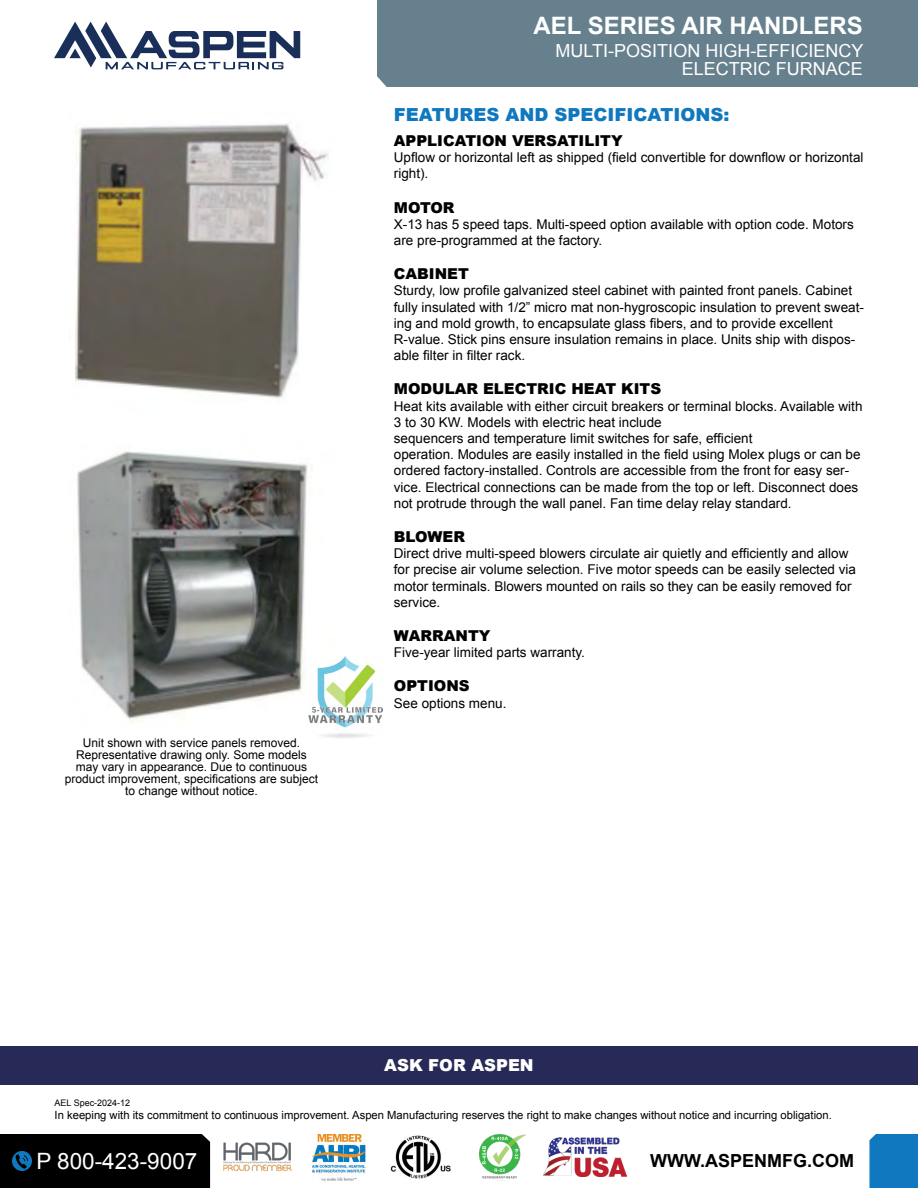
<style>
.page{position:relative;width:918px;height:1188px;background:#fff}
.page>*{position:absolute;margin:0;border:0;box-sizing:border-box;transform-origin:0 0}
.t1{font:700 24px "Arial";color:#fff}
.t2{font:22.5px "Arial";color:#fff}
.t3{font:18px/18px "Arial";color:#fff;text-align:right}
.t4{font:900 18px "Arial";color:#0f78be}
.t5{font:700 18px "Arial";color:#000}
.t6{font:900 16.5px "Arial";color:#fff}
.t7{font:900 15px "Arial";color:#000}
.t8{font:13.5px/16.2px "Arial";color:#000}
.t9{font:12px/12px "Arial";color:#000;text-align:center}
.t10{font:11.25px "Arial";color:#000}
.t11{font:9px "Arial";color:#000}
</style>
<div class="page">
<div style="left:377px;top:0;width:541px;height:87px;background:#67808e"></div>
<svg style="left:54px;top:22px;width:246px;height:47px"></svg>
<img style="left:75px;top:123px;width:254px;height:598px">
<img style="left:309px;top:657px;width:74px;height:81px">
<div style="left:0;top:1046px;width:918px;height:39px;background:#272a56"></div>
<div style="left:869px;top:1134px;width:49px;height:54px;background:#0f78be"></div>
<div style="left:0;top:1134px;width:210px;height:54px;background:#000"></div>
<img style="left:543px;top:1138px;width:84px;height:38px">
<img style="left:480px;top:1135px;width:45px;height:44px">
<img style="left:390px;top:1135px;width:61px;height:44px">
<img style="left:312px;top:1134px;width:54px;height:46px">
<img style="left:223px;top:1142px;width:69px;height:30px">
<h1 class="t1" style="left:534px;top:10px;width:331px">AEL SERIES AIR HANDLERS</h1>
<h3 class="t3" style="left:556px;top:41px;width:309px">MULTI-POSITION HIGH-EFFICIENCY<br>ELECTRIC FURNACE</h3>
<p class="t9" style="left:65px;top:737px;width:255px">Unit shown with service panels removed.<br>Representative drawing only. Some models may vary in appearance. Due to continuous product improvement, specifications are subject to change without notice.</p>
<h3 class="t4" style="left:394px;top:101px;width:337px">FEATURES AND SPECIFICATIONS:</h3>
<p class="t7" style="left:394px;top:130px;width:230px">APPLICATION VERSATILITY</p>
<p class="t8" style="left:394px;top:150px;width:471px">Upflow or horizontal left as shipped (field convertible for downflow or horizontal right).</p>
<p class="t7" style="left:394px;top:196px;width:62px">MOTOR</p>
<p class="t8" style="left:394px;top:216px;width:461px">X-13 has 5 speed taps. Multi-speed option available with option code. Motors are pre-programmed at the factory.</p>
<p class="t7" style="left:394px;top:263px;width:76px">CABINET</p>
<p class="t8" style="left:394px;top:283px;width:472px">Sturdy, low profile galvanized steel cabinet with painted front panels. Cabinet fully insulated with 1/2” micro mat non-hygroscopic insulation to prevent sweat&shy;ing and mold growth, to encapsulate glass fibers, and to provide excellent R-value. Stick pins ensure insulation remains in place. Units ship with dispos&shy;able filter in filter rack.</p>
<p class="t7" style="left:394px;top:378px;width:269px">MODULAR ELECTRIC HEAT KITS</p>
<p class="t8" style="left:394px;top:398px;width:470px">Heat kits available with either circuit breakers or terminal blocks. Available with 3 to 30 KW. Models with electric heat include<br>sequencers and temperature limit switches for safe, efficient<br>operation. Modules are easily installed in the field using Molex plugs or can be ordered factory-installed. Controls are accessible from the front for easy ser&shy;vice. Electrical connections can be made from the top or left. Disconnect does not protrude through the wall panel. Fan time delay relay standard.</p>
<p class="t7" style="left:394px;top:526px;width:73px">BLOWER</p>
<p class="t8" style="left:394px;top:546px;width:464px">Direct drive multi-speed blowers circulate air quietly and efficiently and allow for precise air volume selection. Five motor speeds can be easily selected via motor terminals. Blowers mounted on rails so they can be easily removed for service.</p>
<p class="t7" style="left:394px;top:625px;width:98px">WARRANTY</p>
<p class="t8" style="left:394px;top:645px;width:193px">Five-year limited parts warranty.</p>
<p class="t7" style="left:394px;top:675px;width:77px">OPTIONS</p>
<p class="t8" style="left:394px;top:695px;width:114px">See options menu.</p>
<p class="t6" style="left:384px;top:1053px;width:151px">ASK FOR ASPEN</p>
<p class="t11" style="left:55px;top:1097px;width:77px">AEL Spec-2024-12</p>
<p class="t10" style="left:55px;top:1108px;width:779px">In keeping with its commitment to continuous improvement. Aspen Manufacturing reserves the right to make changes without notice and incurring obligation.</p>
<h2 class="t2" style="left:36px;top:1147px;width:162px">P 800-423-9007</h2>
<h3 class="t5" style="left:650px;top:1149px;width:205px">WWW.ASPENMFG.COM</h3>
</div>
